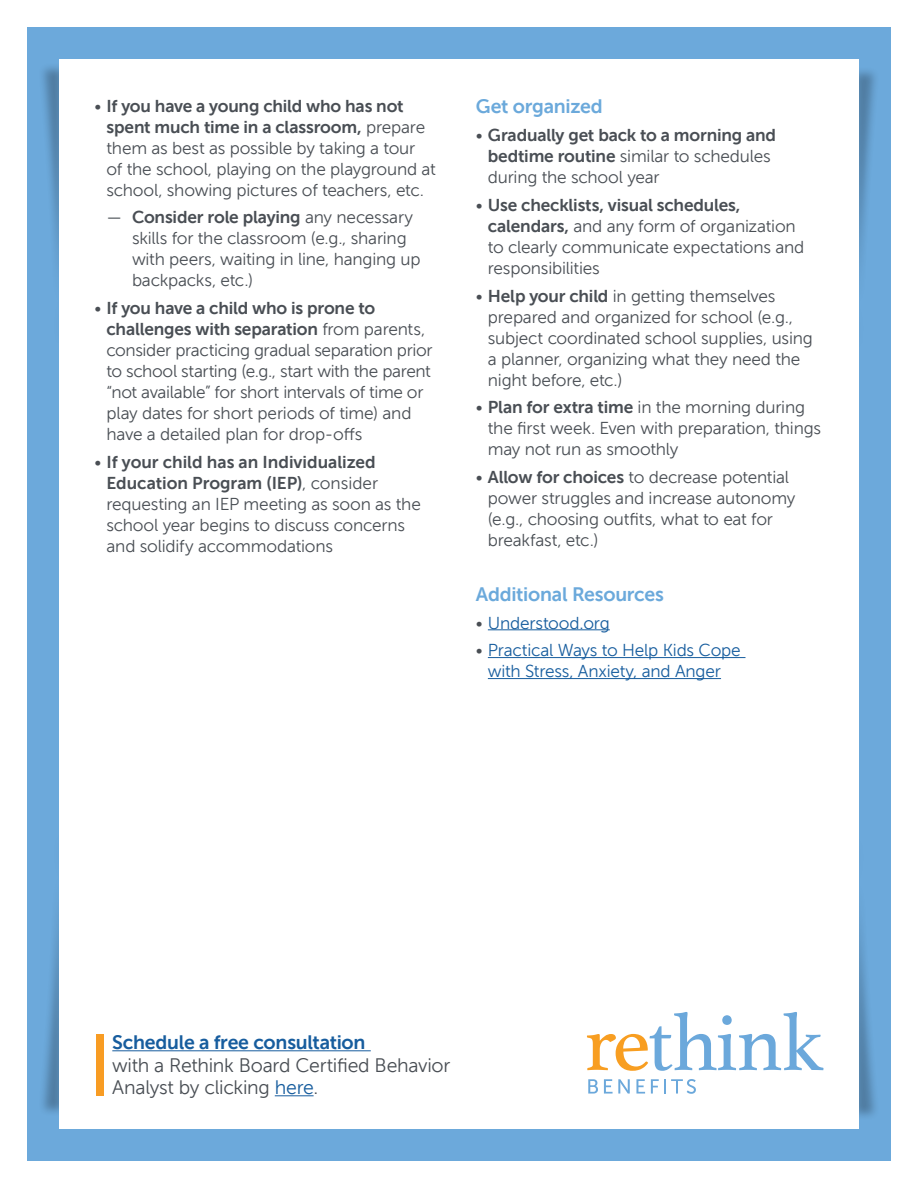
<style>
.page{position:relative;width:918px;height:1188px;background:#fff}
.page>*{position:absolute;margin:0;border:0;box-sizing:border-box;transform-origin:0 0}
.t1{font:19.5px/22.5px "Museo Sans 300";letter-spacing:-.015em;color:#494e54}
.t2{font:19.5px "Museo Sans 700";letter-spacing:-.015em;color:#6ba9db}
.t3{font:17.25px/21px "Museo Sans 300";letter-spacing:-.015em;color:#494e54}
.t4{font:17.25px/21px "Museo Sans 700";letter-spacing:-.01em;color:#494e54}
.t5{font:17.25px/21px "Museo Sans 300";letter-spacing:-.01em;color:#175d9e;text-align:center}
.s1{font-family:"Museo Sans 700"}
.s2{font-family:"Museo Sans 300"}
.s3{color:#494e54}
.s4{font-family:"Museo Sans 700";color:#175d9e}
.s5{color:#175d9e}
</style>
<div class="page">
<div style="left:28px;top:28px;width:862px;height:1132px;background:#6ca9db"></div>
<div style="left:38px;top:62px;width:32px;height:288px;background:#231f20;opacity:.75"></div>
<div style="left:848px;top:66px;width:32px;height:289px;background:#231f20;opacity:.75"></div>
<div style="left:848px;top:833px;width:32px;height:288px;background:#231f20;opacity:.75"></div>
<div style="left:38px;top:829px;width:32px;height:288px;background:#231f20;opacity:.75"></div>
<div style="left:59px;top:59px;width:800px;height:1070px;background:#fff"></div>
<hr style="left:488px;top:629px;width:122px;height:1px;background:#175d9e">
<hr style="left:488px;top:657px;width:257px;height:1px;background:#175d9e">
<hr style="left:488px;top:678px;width:233px;height:1px;background:#175d9e">
<svg style="left:587px;top:1012px;width:237px;height:59px"></svg>
<svg style="left:588px;top:1079px;width:10px;height:15px"></svg>
<svg style="left:604px;top:1079px;width:26px;height:15px"></svg>
<svg style="left:636px;top:1079px;width:9px;height:15px"></svg>
<svg style="left:651px;top:1079px;width:45px;height:15px"></svg>
<hr style="left:112px;top:1050px;width:259px;height:1px;background:#175d9e">
<hr style="left:275px;top:1095px;width:39px;height:1px;background:#175d9e">
<div style="left:96px;top:1034px;width:8px;height:62px;background:#f89c23"></div>
<p class="t3" style="left:106px;top:95px;width:331px;text-indent:-12px">• <span class="s1">If you have a young child who has not spent much time in a classroom,</span> prepare them as best as possible by taking a tour<br>of the school, playing on the playground at school, showing pictures of teachers, etc.</p>
<p class="t3" style="left:132px;top:207px;width:290px;text-indent:-25px">— <span class="s1">Consider role playing</span> any necessary skills for the classroom (e.g., sharing with peers, waiting in line, hanging up backpacks, etc.)</p>
<p class="t3" style="left:106px;top:298px;width:328px;text-indent:-12px">• <span class="s1">If you have a child who is prone to challenges with separation</span> from parents, consider practicing gradual separation prior to school starting (e.g., start with the parent “not available” for short intervals of time or play dates for short periods of time) and have a detailed plan for drop-offs</p>
<p class="t3" style="left:106px;top:452px;width:316px;text-indent:-12px">• <span class="s1">If your child has an Individualized Education Program (IEP)</span>, consider requesting an IEP meeting as soon as the school year begins to discuss concerns and solidify accommodations</p>
<p class="t2" style="left:476px;top:96px;width:128px">Get organized</p>
<p class="t4" style="left:488px;top:125px;width:290px;text-indent:-12px"><span class="s2">•</span> Gradually get back to a morning and bedtime routine <span class="s2">similar to schedules during the school year</span></p>
<p class="t3" style="left:488px;top:194px;width:318px;text-indent:-12px">• <span class="s1">Use checklists, visual schedules, calendars,</span> and any form of organization to clearly communicate expectations and responsibilities</p>
<p class="t3" style="left:488px;top:285px;width:327px;text-indent:-12px">• <span class="s1">Help your child</span> in getting themselves prepared and organized for school (e.g., subject coordinated school supplies, using a planner, organizing what they need the night before, etc.)</p>
<p class="t3" style="left:488px;top:397px;width:335px;text-indent:-12px">• <span class="s1">Plan for extra time</span> in the morning during the first week. Even with preparation, things may not run as smoothly</p>
<p class="t3" style="left:488px;top:467px;width:309px;text-indent:-12px">• <span class="s1">Allow for choices</span> to decrease potential power struggles and increase autonomy (e.g., choosing outfits, what to eat for breakfast, etc.)</p>
<p class="t2" style="left:476px;top:583px;width:190px">Additional Resources</p>
<p class="t5" style="left:476px;top:612px;width:135px"><span class="s3">•</span> Understood.org</p>
<p class="t5" style="left:476px;top:640px;width:266px"><span class="s3">•</span> Practical Ways to Help Kids Cope with Stress, Anxiety, and Anger</p>
<p class="t1" style="left:112px;top:1032px;width:340px"><span class="s4">Schedule a free consultation<br></span>with a Rethink Board Certified Behavior<br>Analyst by clicking <span class="s5">here</span>.</p>
</div>
